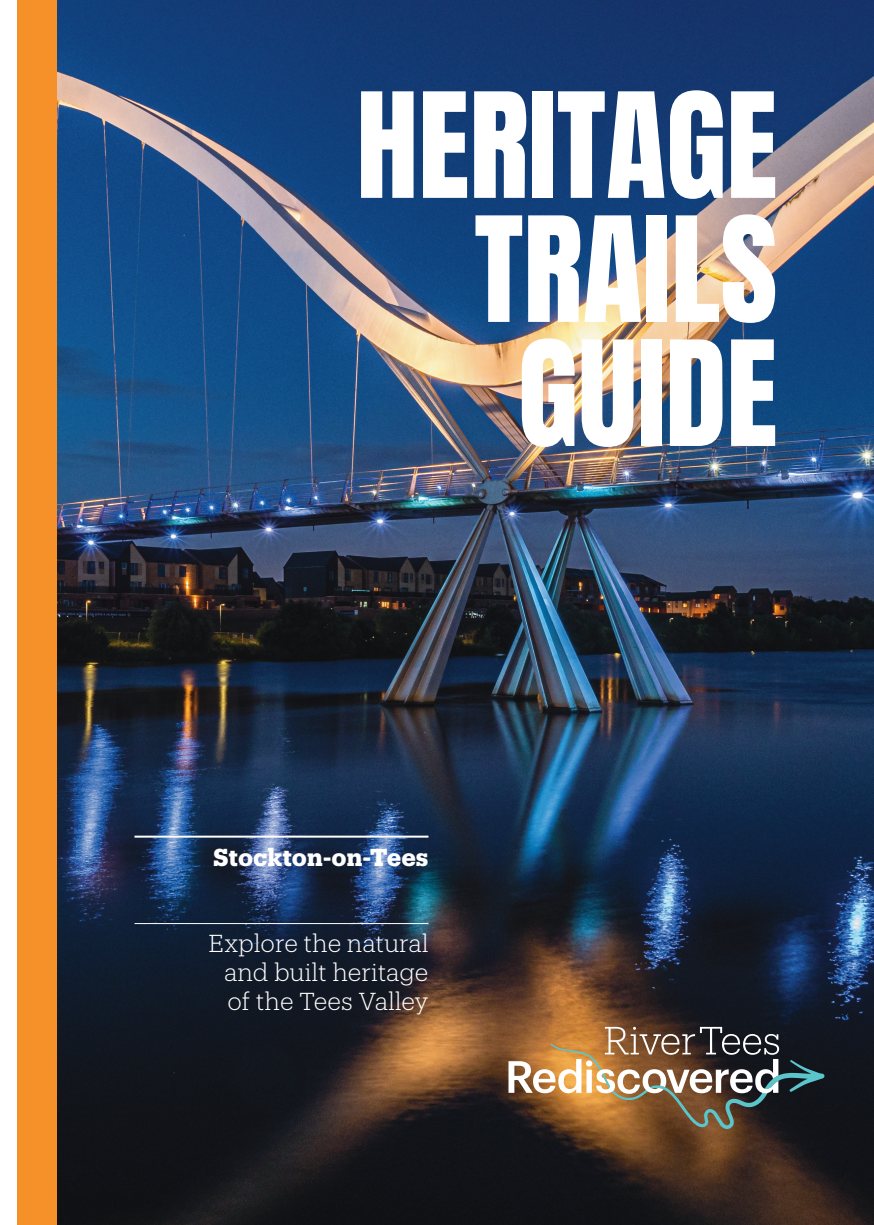
<style>
.page{position:relative;width:874px;height:1225px;background:#fff}
.page>*{position:absolute;margin:0;border:0;box-sizing:border-box;transform-origin:0 0}
.t1{font:124px/124px "Anton";color:#fff;text-align:right}
.t2{font:300 24px/28.8px "Produkt";color:#fff;text-align:justify}
.t3{font:700 24px "Produkt";color:#fff}
</style>
<div class="page">
<img style="left:57px;top:0;width:816px;height:1225px">
<svg style="left:508px;top:1026px;width:316px;height:103px;background:#7b634b"></svg>
<hr style="left:134px;top:835px;width:294px;height:2px;background:#fff">
<hr style="left:134px;top:923px;width:294px;height:1px;background:#fff">
<div style="left:17px;top:0;width:40px;height:1225px;background:#f69029"></div>
<h1 class="t1" style="left:356px;top:103px;width:422px">HERITAGE<br>TRAILS<br>GUIDE</h1>
<p class="t3" style="left:213px;top:840px;width:217px">Stockton-on-Tees</p>
<p class="t2" style="left:224px;top:931px;width:206px;text-indent:-15px">Explore the natural and built heritage of the Tees Valley</p>
</div>
